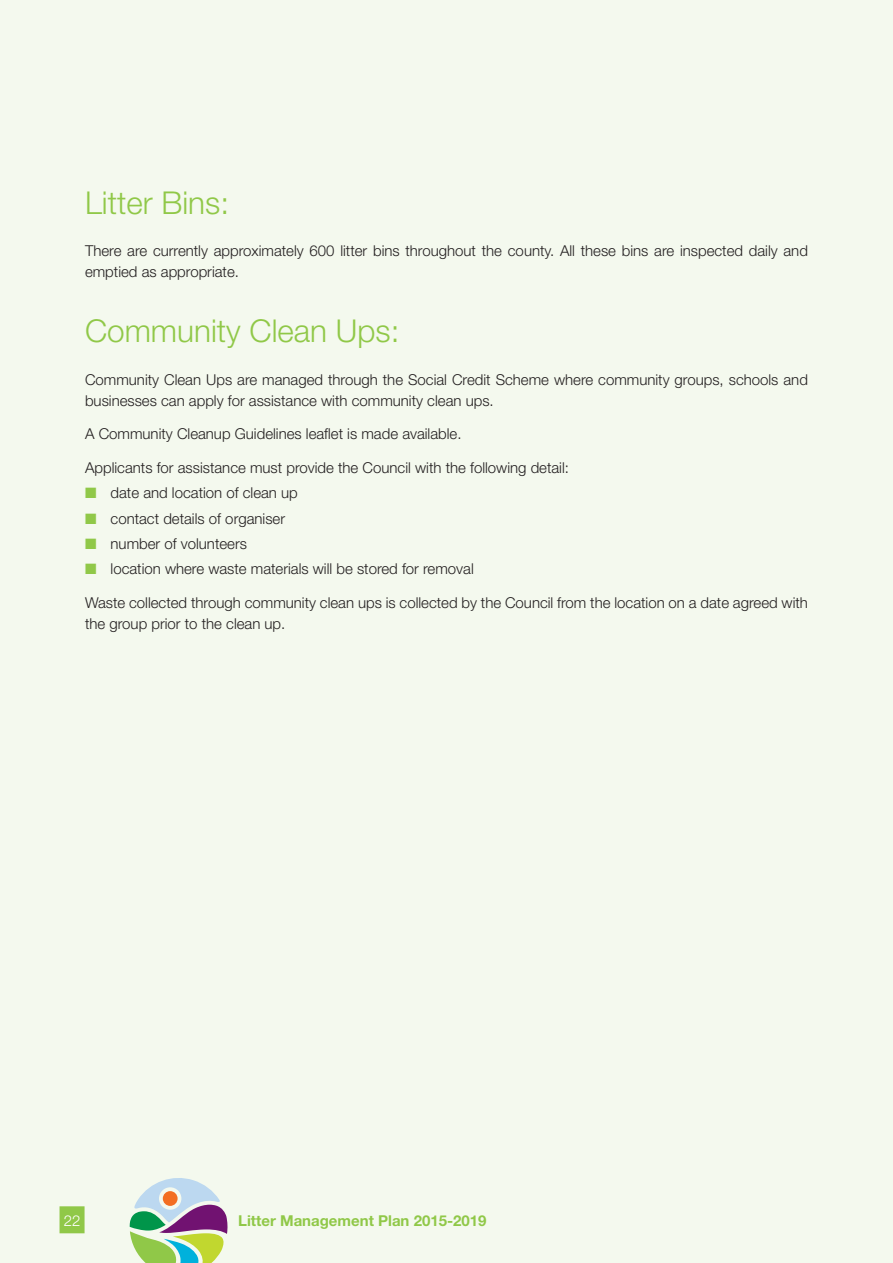
<style>
.page{position:relative;width:893px;height:1263px;background:#f4f9ee}
.page>*{position:absolute;margin:0;border:0;box-sizing:border-box;transform-origin:0 0}
.t1{font:300 31.5px "Helvetica Neue LT Std";color:#90c848}
.t2{font:300 15px/21px "Helvetica Neue LT Std";color:#231f20}
.t3{font:700 15px "Helvetica Neue LT Std";color:#90c848}
.t4{font:300 15px "Helvetica Neue LT Std";color:#fff}
.s1{color:#90c848}
</style>
<div class="page">
<div style="left:60px;top:1206px;width:25px;height:27px;background:#90c848"></div>
<svg style="left:130px;top:1178px;width:98px;height:85px"></svg>
<h1 class="t1" style="left:85px;top:183px;width:146px">Litter Bins:</h1>
<p class="t2" style="left:85px;top:240px;width:724px">There are currently approximately 600 litter bins throughout the county. All these bins are inspected daily and emptied as appropriate.</p>
<h1 class="t1" style="left:85px;top:312px;width:316px">Community Clean Ups:</h1>
<p class="t2" style="left:85px;top:368px;width:724px">Community Clean Ups are managed through the Social Credit Scheme where community groups, schools and businesses can apply for assistance with community clean ups.</p>
<p class="t2" style="left:85px;top:423px;width:378px">A Community Cleanup Guidelines leaflet is made available.</p>
<p class="t2" style="left:85px;top:457px;width:485px">Applicants for assistance must provide the Council with the following detail:</p>
<p class="t2" style="left:85px;top:482px;width:214px"><span class="s1">■</span> date and location of clean up</p>
<p class="t2" style="left:85px;top:507px;width:202px"><span class="s1">■</span> contact details of organiser</p>
<p class="t2" style="left:85px;top:533px;width:163px"><span class="s1">■</span> number of volunteers</p>
<p class="t2" style="left:85px;top:558px;width:390px"><span class="s1">■</span> location where waste materials will be stored for removal</p>
<p class="t2" style="left:85px;top:592px;width:724px">Waste collected through community clean ups is collected by the Council from the location on a date agreed with the group prior to the clean up.</p>
<p class="t4" style="left:64px;top:1211px;width:18px">22</p>
<p class="t3" style="left:238px;top:1211px;width:250px">Litter Management Plan 2015-2019</p>
</div>
